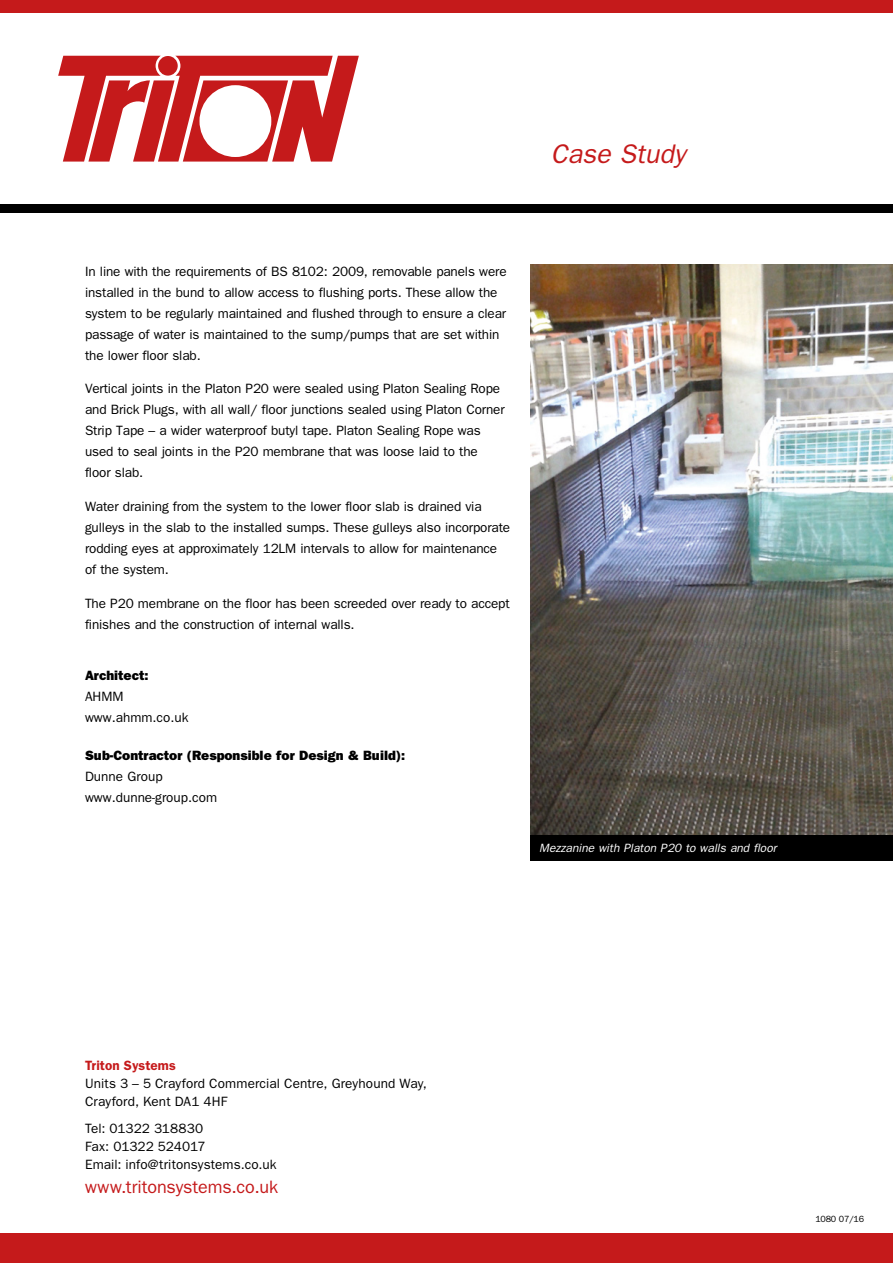
<style>
.page{position:relative;width:893px;height:1263px;background:#fff}
.page>*{position:absolute;margin:0;border:0;box-sizing:border-box;transform-origin:0 0}
.t1{font:italic 27px "Franklin Gothic";color:#c51a1b}
.t2{font:18px "Franklin Gothic";letter-spacing:-.005em;color:#c51a1b}
.Body_Copy{font:13.5px/21px "Franklin Gothic";letter-spacing:-.01em;color:#000}
.Body_Copy-2{font:13.5px/18px "Franklin Gothic";letter-spacing:.01em;color:#000}
.Body_Copy-3{font:800 13.5px "Franklin Gothic";color:#000}
.t3{font:600 13.5px "Franklin Gothic";letter-spacing:.005em;color:#c51a1b}
.Body_Copy-4{font:italic 12px "Franklin Gothic";color:#fff}
.t4{font:9px "Franklin Gothic";letter-spacing:-.025em;color:#000}
</style>
<div class="page">
<div style="left:0;top:0;width:893px;height:13px;background:#c51a1b"></div>
<svg style="left:58px;top:56px;width:301px;height:106px"></svg>
<div style="left:158px;top:56px;width:20px;height:20px;background:#c51a1b;border-radius:50%"></div>
<div style="left:0;top:1233px;width:893px;height:30px;background:#c51a1b"></div>
<div style="left:0;top:204px;width:893px;height:9px;background:#000"></div>
<img style="left:531px;top:265px;width:362px;height:570px">
<div style="left:531px;top:835px;width:362px;height:25px;background:#000"></div>
<p class="t1" style="left:551px;top:139px;width:136px">Case Study</p>
<p class="Body_Copy" style="left:85px;top:260px;width:423px">In line with the requirements of BS 8102: 2009, removable panels were installed in the bund to allow access to flushing ports. These allow the system to be regularly maintained and flushed through to ensure a clear passage of water is maintained to the sump/pumps that are set within the lower floor slab.</p>
<p class="Body_Copy" style="left:85px;top:378px;width:421px">Vertical joints in the Platon P20 were sealed using Platon Sealing Rope and Brick Plugs, with all wall/ floor junctions sealed using Platon Corner Strip Tape – a wider waterproof butyl tape. Platon Sealing Rope was used to seal joints in the P20 membrane that was loose laid to the floor slab.</p>
<p class="Body_Copy" style="left:85px;top:496px;width:427px">Water draining from the system to the lower floor slab is drained via gulleys in the slab to the installed sumps. These gulleys also incorporate rodding eyes at approximately 12LM intervals to allow for maintenance of the system.</p>
<p class="Body_Copy" style="left:85px;top:592px;width:426px">The P20 membrane on the floor has been screeded over ready to accept finishes and the construction of internal walls.</p>
<p class="Body_Copy-3" style="left:85px;top:667px;width:65px">Architect:</p>
<p class="Body_Copy" style="left:85px;top:685px;width:40px">AHMM</p>
<p class="Body_Copy" style="left:85px;top:706px;width:105px">www.ahmm.co.uk</p>
<p class="Body_Copy-3" style="left:85px;top:747px;width:322px">Sub-Contractor (Responsible for Design &amp; Build):</p>
<p class="Body_Copy" style="left:85px;top:765px;width:134px">Dunne Group www.dunne-group.com</p>
<p class="Body_Copy-4" style="left:539px;top:841px;width:239px">Mezzanine with Platon P20 to walls and floor</p>
<p class="t3" style="left:85px;top:1057px;width:92px">Triton Systems</p>
<p class="Body_Copy-2" style="left:85px;top:1074px;width:343px">Units 3 – 5 Crayford Commercial Centre, Greyhound Way,<br>Crayford, Kent DA1 4HF</p>
<p class="Body_Copy" style="left:85px;top:1117px;width:120px">Tel: 01322 318830</p>
<p class="Body_Copy" style="left:85px;top:1135px;width:122px">Fax: 01322 524017</p>
<p class="Body_Copy-2" style="left:85px;top:1155px;width:193px">Email: info@tritonsystems.co.uk</p>
<p class="t2" style="left:85px;top:1177px;width:194px">www.tritonsystems.co.uk</p>
<p class="t4" style="left:815px;top:1213px;width:50px">1080 07/16</p>
</div>
